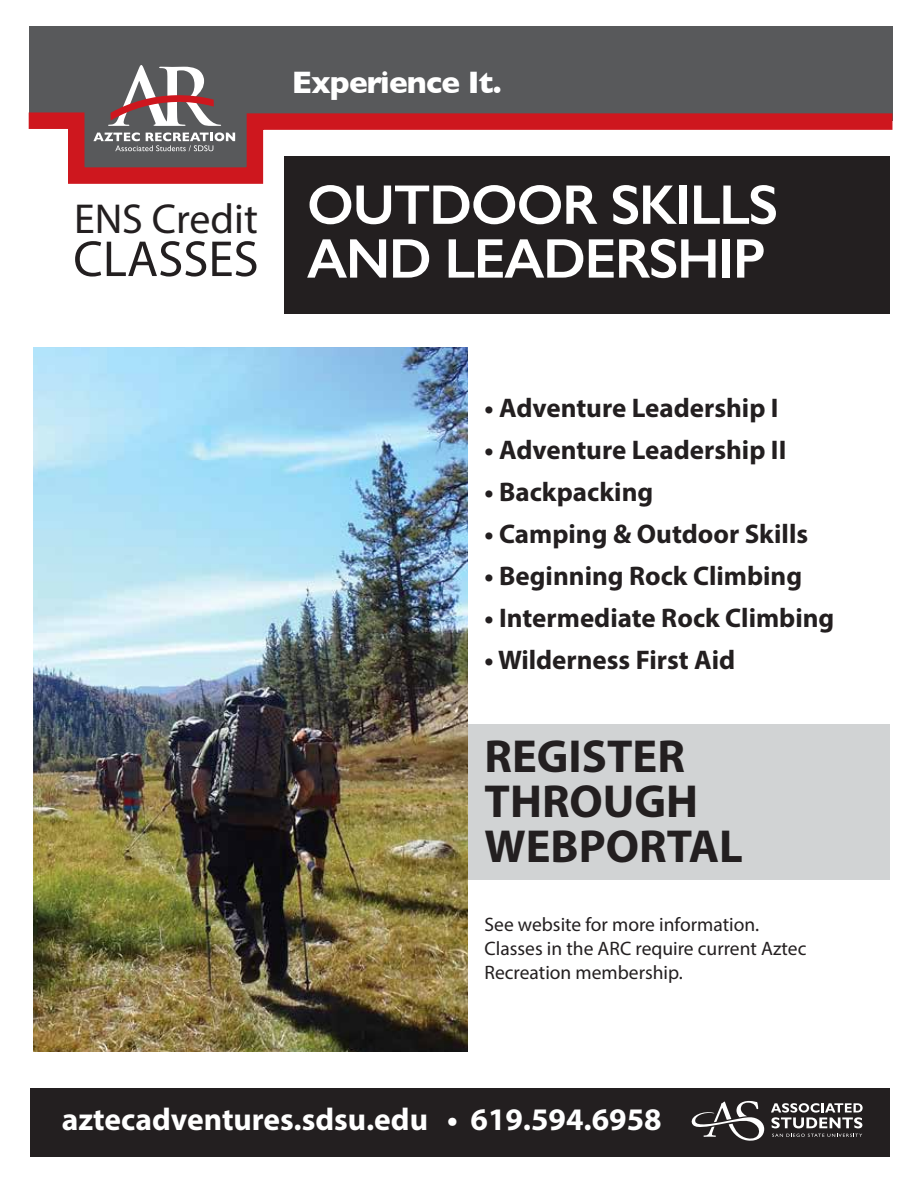
<style>
.page{position:relative;width:918px;height:1188px;background:#fff}
.page>*{position:absolute;margin:0;border:0;box-sizing:border-box;transform-origin:0 0}
.t1{font:600 56.1px/53.8px "Gill Sans";letter-spacing:-.025em;color:#fff}
.t2{font:51px "Myriad Pro";color:#231f20}
.t3{font:700 46.5px/45px "Myriad Pro";color:#231f20}
.t4{font:42px "Myriad Pro";color:#231f20}
.t5{font:700 31.65px "Gill Sans";letter-spacing:-.025em;color:#fff}
.t6{font:700 31.5px "Myriad Pro";color:#fff}
.t7{font:700 27px "Myriad Pro";color:#231f20}
.t8{font:19.5px/24px "Myriad Pro";color:#231f20}
</style>
<div class="page">
<div style="left:386px;top:725px;width:503px;height:155px;background:#d1d3d4"></div>
<div style="left:284px;top:156px;width:605px;height:157px;background:#231f20"></div>
<div style="left:29px;top:27px;width:864px;height:94px;background:#58595b"></div>
<svg style="left:28px;top:112px;width:865px;height:80px"></svg>
<svg style="left:108px;top:65px;width:113px;height:61px"></svg>
<svg style="left:93px;top:132px;width:142px;height:19px"></svg>
<div style="left:30px;top:1089px;width:859px;height:68px;background:#231f20"></div>
<svg style="left:771px;top:1103px;width:92px;height:25px"></svg>
<svg style="left:772px;top:1134px;width:90px;height:3px"></svg>
<svg style="left:691px;top:1101px;width:73px;height:40px"></svg>
<img style="left:34px;top:348px;width:434px;height:703px">
<h3 class="t4" style="left:74px;top:193px;width:185px">ENS Credit</h3>
<h2 class="t2" style="left:73px;top:227px;width:187px">CLASSES</h2>
<p class="t5" style="left:292px;top:57px;width:211px">Experience It.</p>
<h1 class="t1" style="left:307px;top:177px;width:473px">OUTDOOR SKILLS<br>AND LEADERSHIP</h1>
<p class="t7" style="left:485px;top:390px;width:296px">• Adventure Leadership I</p>
<p class="t7" style="left:485px;top:432px;width:303px">• Adventure Leadership II</p>
<p class="t7" style="left:485px;top:474px;width:170px">• Backpacking</p>
<p class="t7" style="left:485px;top:516px;width:325px">• Camping &amp; Outdoor Skills</p>
<p class="t7" style="left:485px;top:558px;width:319px">• Beginning Rock Climbing</p>
<p class="t7" style="left:485px;top:600px;width:351px">• Intermediate Rock Climbing</p>
<p class="t7" style="left:485px;top:642px;width:252px">• Wilderness First Aid</p>
<h3 class="t3" style="left:485px;top:732px;width:260px">REGISTER<br>THROUGH<br>WEBPORTAL</h3>
<p class="t8" style="left:485px;top:912px;width:323px">See website for more information.<br>Classes in the ARC require current Aztec<br>Recreation membership.</p>
<p class="t6" style="left:62px;top:1099px;width:602px">aztecadventures.sdsu.edu • 619.594.6958</p>
</div>
